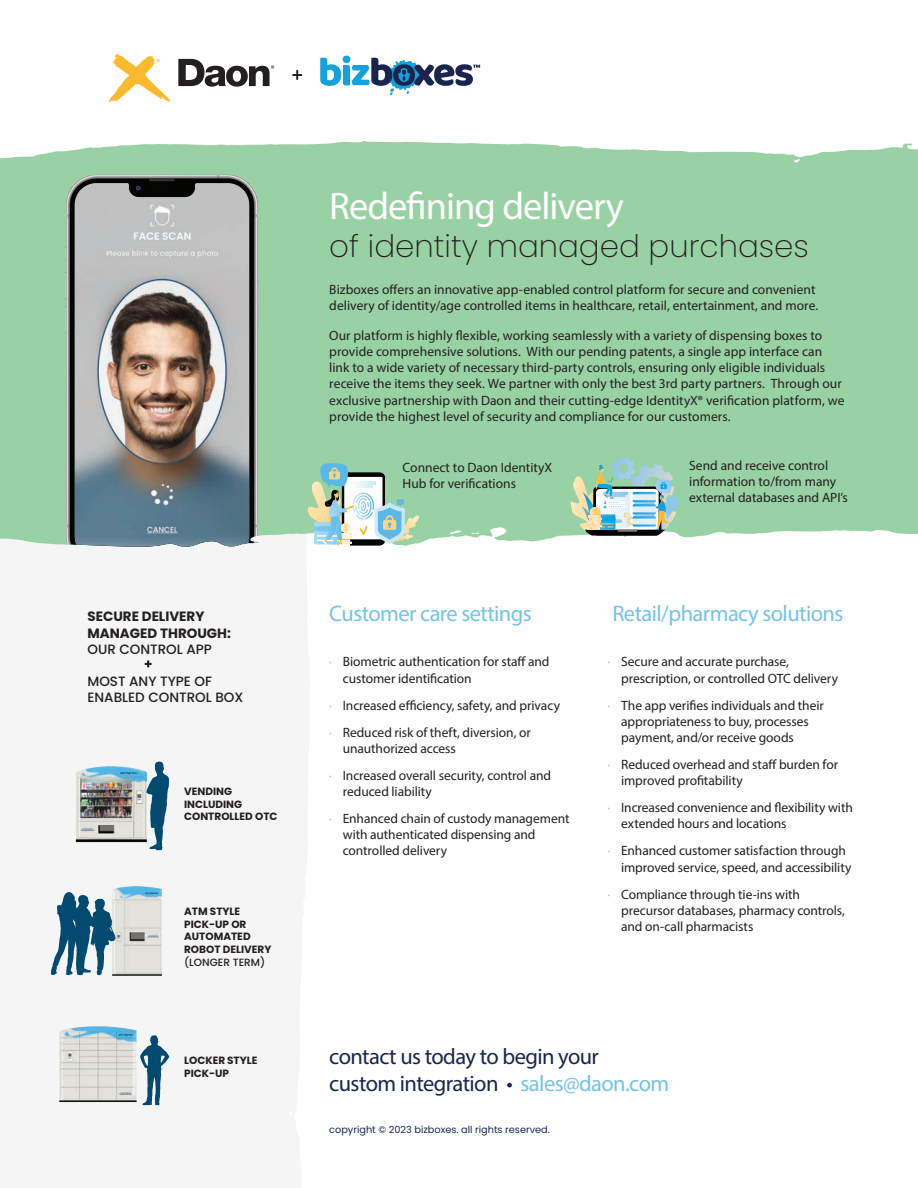
<style>
.page{position:relative;width:918px;height:1188px;background:#fff}
.page>*{position:absolute;margin:0;border:0;box-sizing:border-box;transform-origin:0 0}
.t1{font:38.55px "Myriad Pro";letter-spacing:-.025em;color:#fff}
.t2{font:200 30.9px "Poppins";color:#231f20}
.t3{font:22.5px/27px "Myriad Pro";letter-spacing:-.025em;color:#18274e}
.t4{font:22.5px "Myriad Pro";letter-spacing:-.025em;color:#75c3ea}
.t5{font:13.5px/16.2px "Myriad Pro";color:#231f20}
.t6{font:500 13.5px/16.2px "Poppins";color:#231f20}
.t7{font:700 13.5px/16.2px "Poppins";color:#231f20}
.t8{font:700 10.5px/12.6px "Poppins";color:#231f20}
.t9{font:500 10.5px "Poppins";color:#231f20}
.t10{font:9.75px "Poppins";color:#18274e}
.s1{color:#98d1a3}
.s2{color:#75c3ea}
</style>
<div class="page">
<div style="left:0;top:548px;width:310px;height:640px;background:#f4f5f4"></div>
<div style="left:0;top:141px;width:918px;height:407px;background:#98d1a3"></div>
<img style="left:65px;top:175px;width:194px;height:373px">
<svg style="left:320px;top:56px;width:160px;height:39px"></svg>
<svg style="left:292px;top:70px;width:10px;height:10px"></svg>
<img style="left:64px;top:757px;width:94px;height:97px">
<svg style="left:146px;top:761px;width:23px;height:89px"></svg>
<img style="left:89px;top:881px;width:99px;height:102px">
<svg style="left:51px;top:892px;width:65px;height:83px"></svg>
<img style="left:51px;top:1016px;width:95px;height:97px">
<svg style="left:140px;top:1035px;width:29px;height:70px"></svg>
<svg style="left:571px;top:457px;width:107px;height:79px;background:#a2c5b8"></svg>
<svg style="left:306px;top:463px;width:114px;height:84px"></svg>
<svg style="left:145px;top:660px;width:7px;height:7px"></svg>
<svg style="left:178px;top:59px;width:96px;height:28px"></svg>
<svg style="left:109px;top:54px;width:62px;height:49px"></svg>
<p class="t7" style="left:87px;top:609px;width:145px">SECURE DELIVERY<br>MANAGED THROUGH:</p>
<p class="t6" style="left:87px;top:641px;width:126px">OUR CONTROL APP</p>
<p class="t6" style="left:87px;top:673px;width:157px">MOST ANY TYPE OF<br>ENABLED CONTROL BOX</p>
<p class="t8" style="left:184px;top:785px;width:95px">VENDING<br>INCLUDING<br>CONTROLLED OTC</p>
<p class="t8" style="left:184px;top:905px;width:89px">ATM STYLE<br>PICK-UP OR<br>AUTOMATED<br>ROBOT DELIVERY</p>
<p class="t9" style="left:184px;top:956px;width:83px">(LONGER TERM)</p>
<p class="t8" style="left:184px;top:1054px;width:75px">LOCKER STYLE<br>PICK-UP</p>
<h1 class="t1" style="left:329px;top:182px;width:296px">Redefining delivery</h1>
<h2 class="t2" style="left:329px;top:228px;width:481px">of identity managed purchases</h2>
<p class="t5" style="left:329px;top:281px;width:490px">Bizboxes offers an innovative app-enabled control platform for secure and convenient delivery of identity/age controlled items in healthcare, retail, entertainment, and more.</p>
<p class="t5" style="left:329px;top:327px;width:517px">Our platform is highly flexible, working seamlessly with a variety of dispensing boxes to provide comprehensive solutions. With our pending patents, a single app interface can link to a wide variety of necessary third-party controls, ensuring only eligible individuals receive the items they seek. We partner with only the best 3rd party partners. Through our exclusive partnership with Daon and their cutting-edge IdentityX® verification platform, we provide the highest level of security and compliance for our customers.</p>
<p class="t5" style="left:403px;top:459px;width:151px">Connect to Daon IdentityX<br>Hub for verifications</p>
<p class="t5" style="left:689px;top:457px;width:160px">Send and receive control information to/from many external databases and API’s</p>
<h3 class="t4" style="left:329px;top:599px;width:204px">Customer care settings</h3>
<h3 class="t4" style="left:612px;top:599px;width:233px">Retail/pharmacy solutions</h3>
<p class="t5" style="left:343px;top:654px;width:208px;text-indent:-14px"><span class="s1">∙</span> Biometric authentication for staff and customer identification</p>
<p class="t5" style="left:329px;top:691px;width:232px;line-height:27px"><span class="s1">∙</span> Increased efficiency, safety, and privacy <span class="s1">∙</span> Reduced risk of theft, diversion, or</p>
<p class="t5" style="left:329px;top:735px;width:223px;line-height:27px;text-indent:14px">unauthorized access<br><span class="s1">∙</span> Increased overall security, control and</p>
<p class="t5" style="left:329px;top:778px;width:242px;line-height:27px;text-indent:14px">reduced liability<br><span class="s1">∙</span> Enhanced chain of custody management</p>
<p class="t5" style="left:343px;top:826px;width:194px">with authenticated dispensing and controlled delivery</p>
<p class="t5" style="left:621px;top:654px;width:218px;text-indent:-14px"><span class="s1">∙</span> Secure and accurate purchase, prescription, or controlled OTC delivery</p>
<p class="t5" style="left:621px;top:697px;width:204px;text-indent:-14px"><span class="s1">∙</span> The app verifies individuals and their appropriateness to buy, processes payment, and/or receive goods</p>
<p class="t5" style="left:621px;top:756px;width:219px;text-indent:-14px"><span class="s1">∙</span> Reduced overhead and staff burden for improved profitability</p>
<p class="t5" style="left:621px;top:799px;width:233px;text-indent:-14px"><span class="s1">∙</span> Increased convenience and flexibility with extended hours and locations</p>
<p class="t5" style="left:621px;top:843px;width:232px;text-indent:-14px"><span class="s1">∙</span> Enhanced customer satisfaction through improved service, speed, and accessibility</p>
<p class="t5" style="left:621px;top:886px;width:225px;text-indent:-14px"><span class="s1">∙</span> Compliance through tie-ins with precursor databases, pharmacy controls, and on-call pharmacists</p>
<h3 class="t3" style="left:329px;top:1042px;width:341px">contact us today to begin your custom integration • <span class="s2">sales@daon.com</span></h3>
<p class="t10" style="left:329px;top:1124px;width:222px">copyright © 2023 bizboxes. all rights reserved.</p>
</div>
